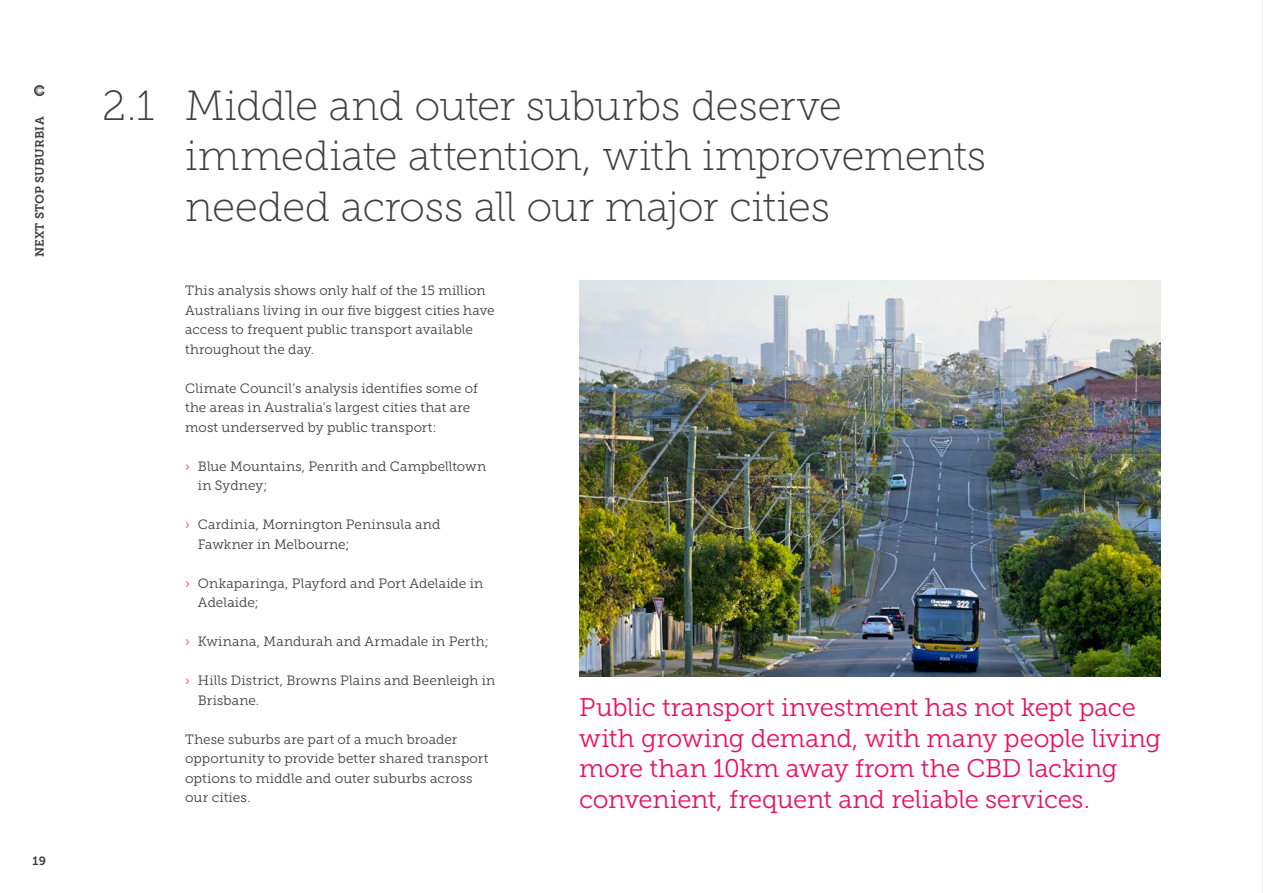
<style>
.page{position:relative;width:1263px;height:893px;background:#fff}
.page>*{position:absolute;margin:0;border:0;box-sizing:border-box;transform-origin:0 0}
.H2_Section_Head_Small{font:42px/50.4px "Museo Slab 100";letter-spacing:-.015em;color:#3e3e3f}
.Pullout_Quote{font:25.5px/30.6px "Museo Slab 300";letter-spacing:-.01em;color:#ea1260}
.Body{font:13.5px/19.5px "Museo Slab 300";letter-spacing:.01em;color:#3e3e3f}
.t1{font:12px "Museo Slab 700";letter-spacing:.015em;color:#3e3e3f}
.s1{color:#ed3b6b}
</style>
<div class="page">
<img style="left:579px;top:280px;width:582px;height:397px">
<svg style="left:34px;top:85px;width:11px;height:11px"></svg>
<hr style="left:1262px;top:0;width:1px;height:893px;background:#231f20">
<p class="t1" style="left:33px;top:257px;width:142px;rotate:-90deg">NEXT STOP SUBURBIA</p>
<p class="t1" style="left:33px;top:854px;width:15px">19</p>
<p class="H2_Section_Head_Small" style="left:185px;top:80px;width:803px;text-indent:-83px">2.1 Middle and outer suburbs deserve immediate attention, with improvements needed across all our major cities</p>
<p class="Body" style="left:185px;top:281px;width:311px">This analysis shows only half of the 15 million Australians living in our five biggest cities have access to frequent public transport available throughout the day.</p>
<p class="Body" style="left:185px;top:378px;width:294px">Climate Council’s analysis identifies some of the areas in Australia’s largest cities that are most underserved by public transport:</p>
<p class="Body" style="left:198px;top:456px;width:290px;text-indent:-13px"><span class="s1">›</span> Blue Mountains, Penrith and Campbelltown in Sydney;</p>
<p class="Body" style="left:198px;top:515px;width:244px;text-indent:-13px"><span class="s1">›</span> Cardinia, Mornington Peninsula and<br>Fawkner in Melbourne;</p>
<p class="Body" style="left:198px;top:573px;width:287px;text-indent:-13px"><span class="s1">›</span> Onkaparinga, Playford and Port Adelaide in<br>Adelaide;</p>
<p class="Body" style="left:185px;top:632px;width:305px"><span class="s1">›</span> Kwinana, Mandurah and Armadale in Perth;</p>
<p class="Body" style="left:198px;top:671px;width:299px;text-indent:-13px"><span class="s1">›</span> Hills District, Browns Plains and Beenleigh in<br>Brisbane.</p>
<p class="Body" style="left:185px;top:729px;width:305px">These suburbs are part of a much broader opportunity to provide better shared transport options to middle and outer suburbs across our cities.</p>
<p class="Pullout_Quote" style="left:579px;top:692px;width:583px">Public transport investment has not kept pace with growing demand, with many people living more than 10km away from the CBD lacking convenient, frequent and reliable services.</p>
</div>
